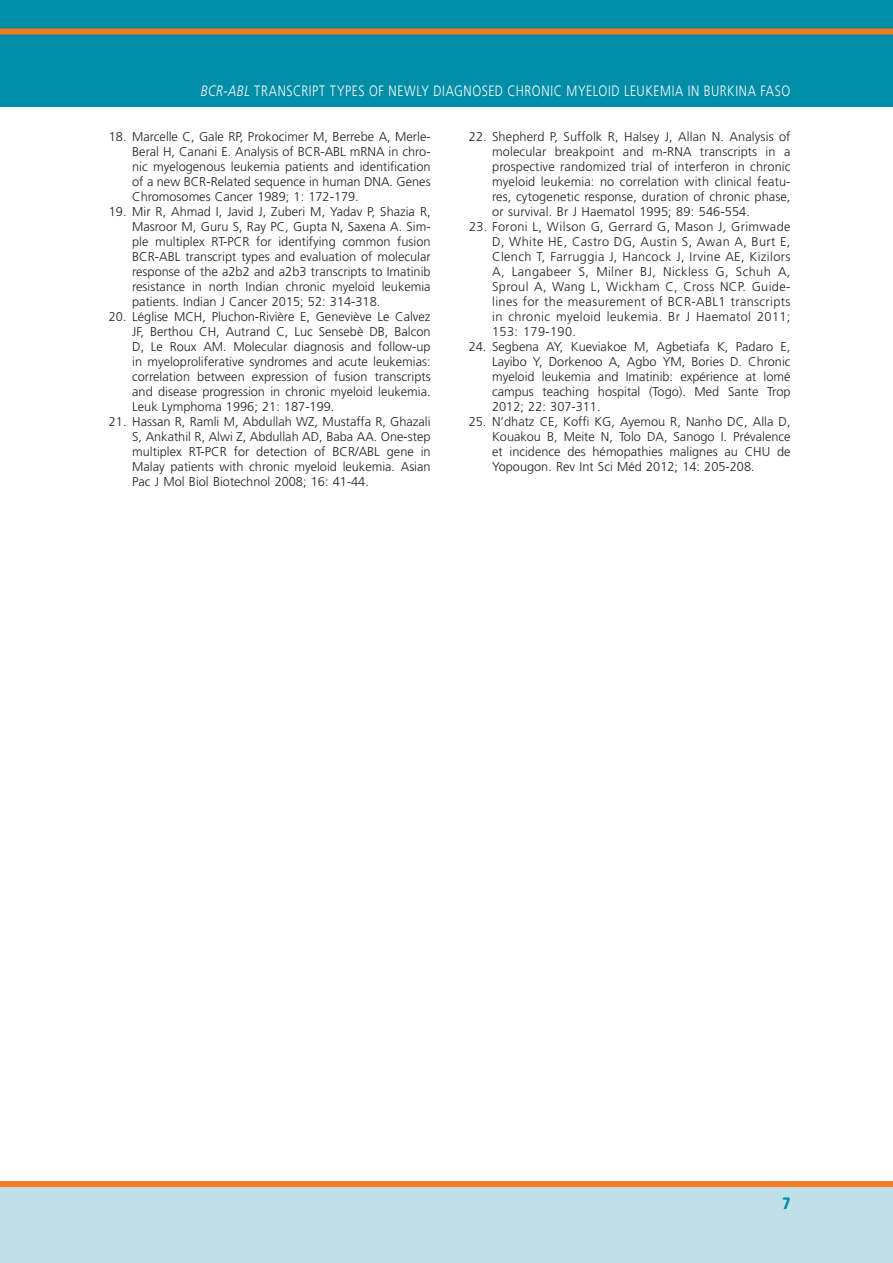
<style>
.page{position:relative;width:893px;height:1263px;background:#fff}
.page>*{position:absolute;margin:0;border:0;box-sizing:border-box;transform-origin:0 0}
.t1{font:900 16.5px "Frutiger";color:#008da8;scale:.8 1}
.t2{font:300 15px "Frutiger";letter-spacing:.05em;color:#fff;scale:.82 1}
.t3{font:300 12.75px/15px "Frutiger";color:#231f20;text-align:justify}
.s1{font-style:italic}
</style>
<div class="page">
<div style="left:0;top:0;width:893px;height:106px;background:#008da8"></div>
<div style="left:0;top:1181px;width:893px;height:82px;background:#c0e0e8"></div>
<div style="left:0;top:28px;width:893px;height:6px;background:#f47b21"></div>
<div style="left:0;top:1181px;width:893px;height:6px;background:#f47b21"></div>
<p class="t2" style="left:201px;top:83px;width:721px"><span class="s1">BCR-ABL</span> TRANSCRIPT TYPES OF NEWLY DIAGNOSED CHRONIC MYELOID LEUKEMIA IN BURKINA FASO</p>
<p class="t3" style="left:492px;top:129px;width:300px;text-indent:-23px">22. Shepherd P, Suffolk R, Halsey J, Allan N. Analysis of molecular breakpoint and m-RNA transcripts in a prospective randomized trial of interferon in chronic myeloid leukemia: no correlation with clinical featu&shy;res, cytogenetic response, duration of chronic phase, or survival. Br J Haematol 1995; 89: 546-554.</p>
<p class="t3" style="left:492px;top:219px;width:300px;text-indent:-23px">23. Foroni L, Wilson G, Gerrard G, Mason J, Grimwade D, White HE, Castro DG, Austin S, Awan A, Burt E, Clench T, Farruggia J, Hancock J, Irvine AE, Kizilors A, Langabeer S, Milner BJ, Nickless G, Schuh A, Sproul A, Wang L, Wickham C, Cross NCP. Guide&shy;lines for the measurement of BCR-ABL1 transcripts in chronic myeloid leukemia. Br J Haematol 2011; 153: 179-190.</p>
<p class="t3" style="left:492px;top:339px;width:300px;text-indent:-23px">24. Segbena AY, Kueviakoe M, Agbetiafa K, Padaro E, Layibo Y, Dorkenoo A, Agbo YM, Bories D. Chronic myeloid leukemia and Imatinib: expérience at lomé campus teaching hospital (Togo). Med Sante Trop 2012; 22: 307-311.</p>
<p class="t3" style="left:492px;top:414px;width:300px;text-indent:-23px">25. N’dhatz CE, Koffi KG, Ayemou R, Nanho DC, Alla D, Kouakou B, Meite N, Tolo DA, Sanogo I. Prévalence et incidence des hémopathies malignes au CHU de Yopougon. Rev Int Sci Méd 2012; 14: 205-208.</p>
<p class="t3" style="left:132px;top:129px;width:300px;text-indent:-23px">18. Marcelle C, Gale RP, Prokocimer M, Berrebe A, Merle-Beral H, Canani E. Analysis of BCR-ABL mRNA in chro&shy;nic myelogenous leukemia patients and identification of a new BCR-Related sequence in human DNA. Genes Chromosomes Cancer 1989; 1: 172-179.</p>
<p class="t3" style="left:132px;top:204px;width:300px;text-indent:-23px">19. Mir R, Ahmad I, Javid J, Zuberi M, Yadav P, Shazia R, Masroor M, Guru S, Ray PC, Gupta N, Saxena A. Sim&shy;ple multiplex RT-PCR for identifying common fusion BCR-ABL transcript types and evaluation of molecular response of the a2b2 and a2b3 transcripts to Imatinib resistance in north Indian chronic myeloid leukemia patients. Indian J Cancer 2015; 52: 314-318.</p>
<p class="t3" style="left:132px;top:309px;width:300px;text-indent:-23px">20. Léglise MCH, Pluchon-Rivière E, Geneviève Le Calvez JF, Berthou CH, Autrand C, Luc Sensebè DB, Balcon D, Le Roux AM. Molecular diagnosis and follow-up in myeloproliferative syndromes and acute leukemias: correlation between expression of fusion transcripts and disease progression in chronic myeloid leukemia.<br>Leuk Lymphoma 1996; 21: 187-199.</p>
<p class="t3" style="left:132px;top:414px;width:300px;text-indent:-23px">21. Hassan R, Ramli M, Abdullah WZ, Mustaffa R, Ghazali S, Ankathil R, Alwi Z, Abdullah AD, Baba AA. One-step multiplex RT-PCR for detection of BCR/ABL gene in Malay patients with chronic myeloid leukemia. Asian Pac J Mol Biol Biotechnol 2008; 16: 41-44.</p>
<p class="t1" style="left:782px;top:1193px;width:12px">7</p>
</div>
